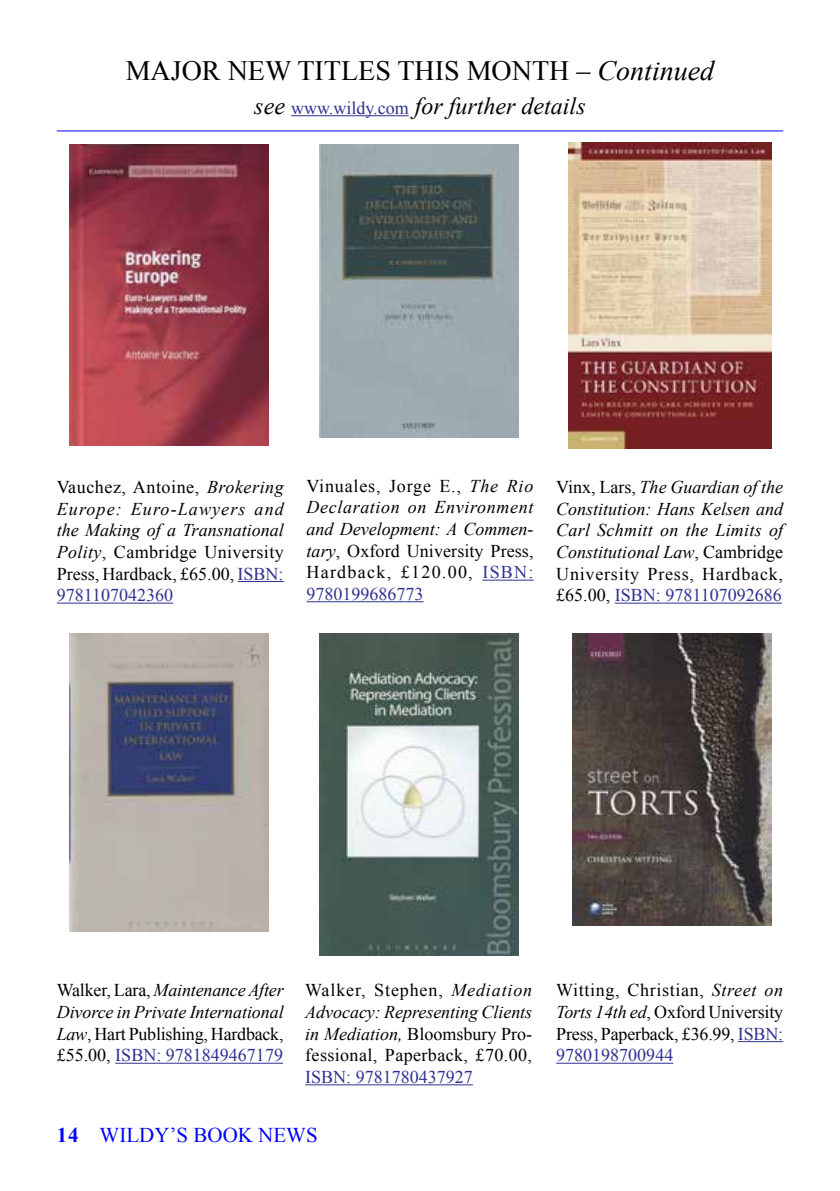
<style>
.page{position:relative;width:840px;height:1191px;background:#fff}
.page>*{position:absolute;margin:0;border:0;box-sizing:border-box;transform-origin:0 0}
.t1{font:28px "Times New Roman";color:#000}
.t2{font:italic 24px "Times New Roman";color:#000}
.t3{font:21px "Times New Roman";color:#00f}
.t4{font:italic 18px/21.6px "Times New Roman";color:#000;text-align:justify}
.t5{font:18px/21.6px "Times New Roman";color:#000;text-align:justify}
.t6{font:18px "Times New Roman";color:#2e3192}
.s1{font-style:italic}
.s2{font-style:normal;font-size:18px;color:#2e3192}
.s3{font-style:normal}
.s4{font-style:normal;color:#2e3192}
.s5{color:#2e3192}
.s6{font-weight:700}
</style>
<div class="page">
<hr style="left:291px;top:115px;width:117px;height:1px;background:#2e3192">
<hr style="left:57px;top:130px;width:725px;height:1px;background:#00f">
<hr style="left:237px;top:581px;width:46px;height:1px;background:#2e3192">
<hr style="left:57px;top:602px;width:116px;height:1px;background:#2e3192">
<hr style="left:482px;top:579px;width:51px;height:1px;background:#2e3192">
<hr style="left:306px;top:601px;width:117px;height:1px;background:#2e3192">
<hr style="left:614px;top:602px;width:167px;height:1px;background:#2e3192">
<hr style="left:115px;top:1062px;width:168px;height:1px;background:#2e3192">
<hr style="left:305px;top:1084px;width:167px;height:1px;background:#2e3192">
<hr style="left:737px;top:1041px;width:45px;height:1px;background:#2e3192">
<hr style="left:556px;top:1062px;width:117px;height:1px;background:#2e3192">
<img style="left:69px;top:145px;width:199px;height:301px">
<img style="left:319px;top:145px;width:199px;height:293px">
<img style="left:572px;top:634px;width:198px;height:291px">
<img style="left:568px;top:142px;width:202px;height:306px">
<img style="left:69px;top:634px;width:199px;height:297px">
<img style="left:319px;top:634px;width:199px;height:321px">
<h1 class="t1" style="left:126px;top:51px;width:590px">MAJOR NEW TITLES THIS MONTH – <span class="s1">Continued</span></h1>
<h2 class="t2" style="left:254px;top:89px;width:332px">see <span class="s2">www.wildy.com</span> for further details</h2>
<p class="t4" style="left:57px;top:476px;width:228px"><span class="s3">Vauchez, Antoine,</span> Brokering Europe: Euro-Lawyers and the Making of a Transnational Polity<span class="s3">, Cambridge University Press, Hardback, £65.00,</span> <span class="s4">ISBN:<br>9781107042360</span></p>
<p class="t5" style="left:306px;top:474px;width:228px">Vinuales, Jorge E., <span class="s1">The Rio Declaration on Environment and Development: A Commen&shy;tary</span>, Oxford University Press, Hardback, £120.00, <span class="s5">ISBN:<br>9780199686773</span></p>
<p class="t4" style="left:556px;top:476px;width:228px"><span class="s3">Vinx, Lars,</span> The Guardian of the Constitution: Hans Kelsen and Carl Schmitt on the Limits of Constitutional Law<span class="s3">, Cambridge University Press, Hardback, £65.00,</span> <span class="s4">ISBN: 9781107092686</span></p>
<p class="t4" style="left:57px;top:979px;width:228px"><span class="s3">Walker, Lara,</span> Maintenance After Divorce in Private International Law<span class="s3">, Hart Publishing, Hardback, £55.00,</span> <span class="s4">ISBN: 9781849467179</span></p>
<p class="t5" style="left:305px;top:979px;width:228px">Walker, Stephen, <span class="s1">Mediation Advocacy: Representing Clients in Mediation,</span> Bloomsbury Pro&shy;fessional, Paperback, £70.00,</p>
<p class="t6" style="left:305px;top:1064px;width:169px">ISBN: 9781780437927</p>
<p class="t3" style="left:57px;top:1120px;width:262px"><span class="s6">14</span> WILDY’S BOOK NEWS</p>
<p class="t5" style="left:556px;top:979px;width:228px">Witting, Christian, <span class="s1">Street on Torts 14th ed</span>, Oxford University Press, Paperback, £36.99, <span class="s5">ISBN:<br>9780198700944</span></p>
</div>
